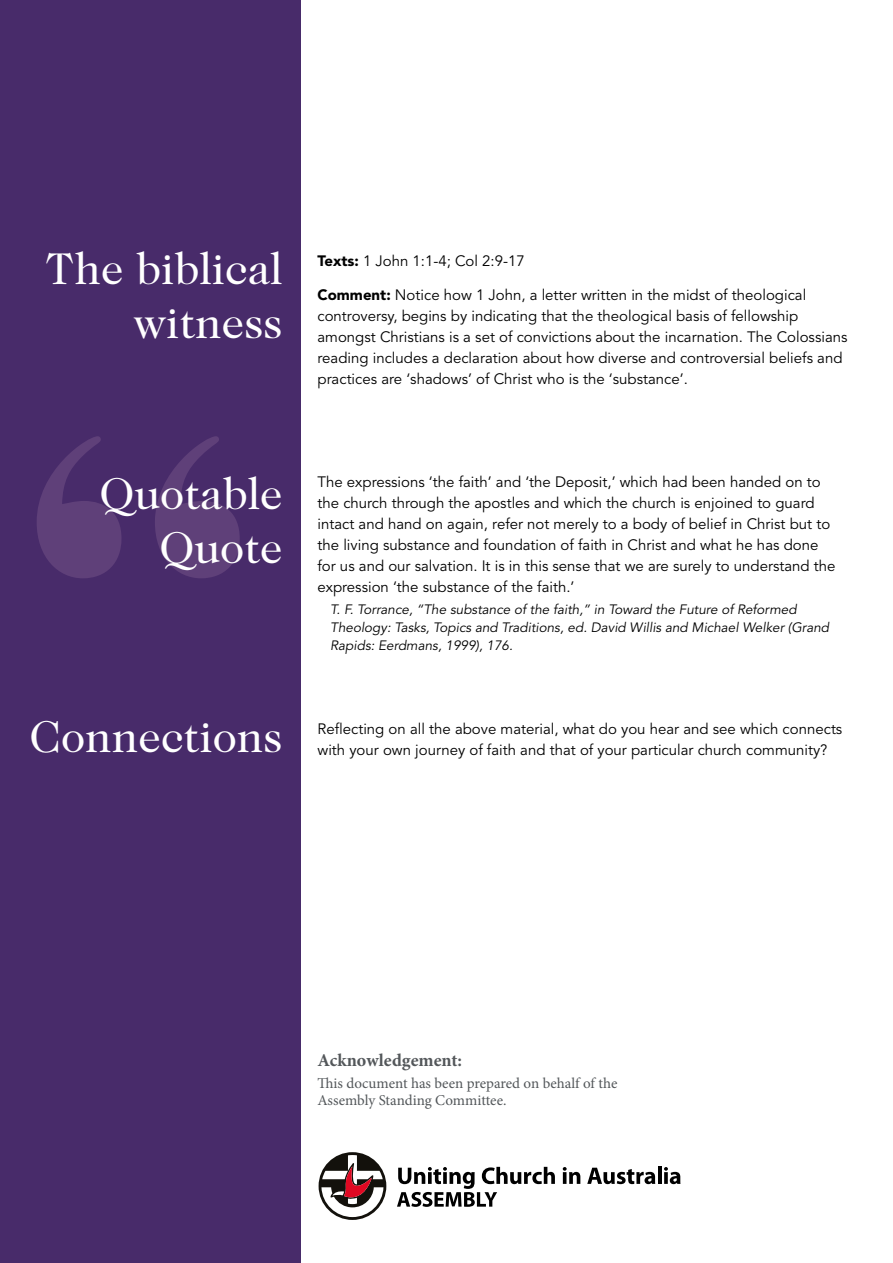
<style>
.page{position:relative;width:893px;height:1263px;background:#fff}
.page>*{position:absolute;margin:0;border:0;box-sizing:border-box;transform-origin:0 0}
.t1{font:45px/54px "Caslon 224 Std";color:#fff;text-align:right}
.t2{font:700 18px "Minion Pro";color:#53575a}
.t3{font:15px/21px "Avenir LT Std";color:#000}
.t4{font:15px/17.2px "Minion Pro";letter-spacing:-.005em;color:#53575a}
.t5{font:italic 13.5px/18px "Avenir LT Std";color:#000}
.s1{font-weight:900}
</style>
<div class="page">
<div style="left:0;top:0;width:300px;height:1263px;background:#482b6a"></div>
<svg style="left:37px;top:436px;width:203px;height:142px"></svg>
<svg style="left:563px;top:1167px;width:17px;height:17px"></svg>
<svg style="left:587px;top:1168px;width:68px;height:16px"></svg>
<hr style="left:658px;top:1167px;width:3px;height:17px;background:#000">
<svg style="left:664px;top:1167px;width:16px;height:17px"></svg>
<svg style="left:397px;top:1167px;width:158px;height:40px"></svg>
<svg style="left:319px;top:1152px;width:67px;height:68px"></svg>
<h1 class="t1" style="left:45px;top:241px;width:239px">The biblical witness</h1>
<h1 class="t1" style="left:99px;top:466px;width:185px">Quotable<br>Quote</h1>
<p class="t3" style="left:317px;top:251px;width:209px"><span class="s1">Texts:</span> 1 John 1:1-4; Col 2:9-17</p>
<p class="t3" style="left:317px;top:284px;width:531px"><span class="s1">Comment:</span> Notice how 1 John, a letter written in the midst of theological controversy, begins by indicating that the theological basis of fellowship amongst Christians is a set of convictions about the incarnation. The Colossians reading includes a declaration about how diverse and controversial beliefs and practices are ‘shadows’ of Christ who is the ‘substance’.</p>
<p class="t3" style="left:317px;top:472px;width:520px">The expressions ‘the faith’ and ‘the Deposit,’ which had been handed on to the church through the apostles and which the church is enjoined to guard intact and hand on again, refer not merely to a body of belief in Christ but to the living substance and foundation of faith in Christ and what he has done for us and our salvation. It is in this sense that we are surely to understand the expression ‘the substance of the faith.’</p>
<p class="t5" style="left:330px;top:601px;width:500px">T. F. Torrance, “The substance of the faith,” in Toward the Future of Reformed<br>Theology: Tasks, Topics and Traditions, ed. David Willis and Michael Welker (Grand<br>Rapids: Eerdmans, 1999), 176.</p>
<h1 class="t1" style="left:29px;top:709px;width:255px">Connections</h1>
<p class="t3" style="left:317px;top:719px;width:526px">Reflecting on all the above material, what do you hear and see which connects with your own journey of faith and that of your particular church community?</p>
<p class="t2" style="left:317px;top:1048px;width:146px">Acknowledgement:</p>
<p class="t4" style="left:317px;top:1074px;width:301px">This document has been prepared on behalf of the<br>Assembly Standing Committee.</p>
</div>
